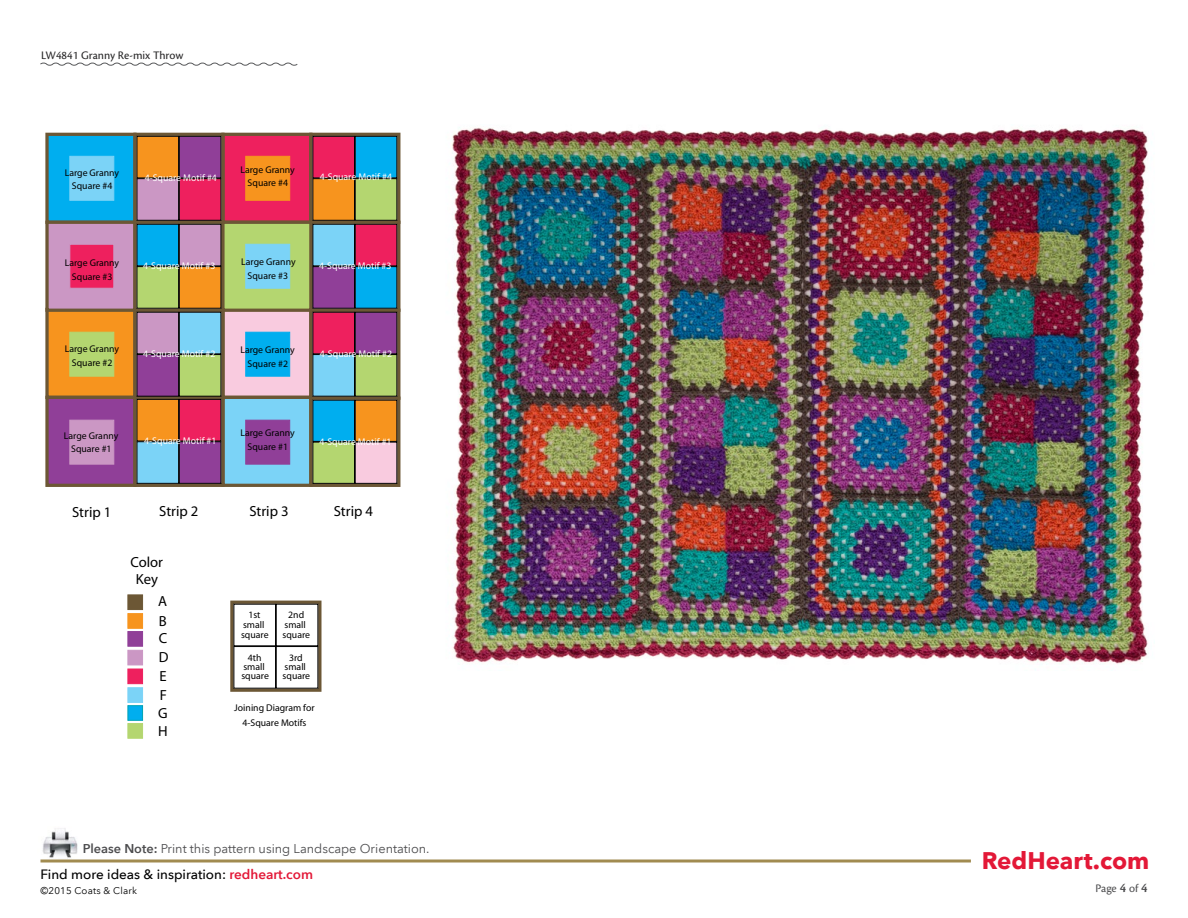
<style>
.page{position:relative;width:1188px;height:918px;background:#fff}
.page>*{position:absolute;margin:0;border:0;box-sizing:border-box;transform-origin:0 0}
.t1{font:700 24px "Avenir Next LT Pro";color:#e31837}
.t2{font:14.7px/19.2px "Myriad";color:#000}
.t3{font:500 13.5px "Avenir Next LT Pro";color:#000}
.t4{font:12.75px "Avenir Next LT Pro";color:#4d4d4f}
.t5{font:12px "Cronos Pro Capt";color:#292829}
.t6{font:12px "Cronos Pro";color:#4d4d4f}
.t7{font:9.75px/13.5px "Myriad";color:#000;text-align:center}
.t8{font:9.75px "Myriad";color:#fff}
.t9{font:9.75px "Avenir Next LT Pro";letter-spacing:.02em;color:#000}
.s1{font-weight:600}
.s2{font-weight:600;color:#e31837}
.s3{font-family:"Cronos Pro Semibold Subh";font-size:13.5px}
</style>
<div class="page">
<hr style="left:40px;top:860px;width:931px;height:2px;background:#a18b50">
<img style="left:42px;top:828px;width:36px;height:30px">
<svg style="left:40px;top:62px;width:258px;height:4px"></svg>
<div style="left:45px;top:308px;width:92px;height:91px;background:#f7941e;border:3px solid #6c5735"></div>
<div style="left:221px;top:308px;width:92px;height:91px;background:#f9cbdf"></div>
<div style="left:45px;top:133px;width:92px;height:91px;background:#00aeef;border:3px solid #6c5735"></div>
<div style="left:221px;top:133px;width:92px;height:91px;background:#ee205e;border:3px solid #6c5735"></div>
<div style="left:45px;top:396px;width:92px;height:91px;background:#903f98;border:3px solid #6c5735"></div>
<div style="left:221px;top:396px;width:92px;height:91px;background:#7bd3f7;border:3px solid #6c5735"></div>
<div style="left:45px;top:221px;width:92px;height:91px;background:#cb97c4;border:3px solid #6c5735"></div>
<svg style="left:133px;top:133px;width:92px;height:88px"></svg>
<svg style="left:309px;top:133px;width:91px;height:88px"></svg>
<svg style="left:133px;top:312px;width:92px;height:84px"></svg>
<svg style="left:309px;top:312px;width:91px;height:85px"></svg>
<svg style="left:133px;top:396px;width:92px;height:91px"></svg>
<svg style="left:309px;top:397px;width:91px;height:90px"></svg>
<svg style="left:133px;top:221px;width:88px;height:91px"></svg>
<svg style="left:313px;top:221px;width:87px;height:91px"></svg>
<div style="left:221px;top:221px;width:92px;height:91px;background:#b4d670;border:3px solid #6c5735"></div>
<div style="left:69px;top:156px;width:45px;height:45px;background:#7bd3f7;border:1px solid #7bd3f7"></div>
<div style="left:69px;top:244px;width:45px;height:45px;background:#ee205e;border:1px solid #cb97c4"></div>
<div style="left:69px;top:332px;width:45px;height:45px;background:#b4d670;border:1px solid #b4d670"></div>
<div style="left:69px;top:420px;width:45px;height:45px;background:#cb97c4;border:1px solid #cb97c4"></div>
<div style="left:245px;top:420px;width:45px;height:45px;background:#903f98;border:1px solid #903f98"></div>
<div style="left:245px;top:332px;width:45px;height:45px;background:#00aeef;border:1px solid #00aeef"></div>
<div style="left:245px;top:244px;width:45px;height:45px;background:#7bd3f7;border:1px solid #7bd3f7"></div>
<div style="left:245px;top:156px;width:45px;height:45px;background:#f7941e;border:1px solid #f7941e"></div>
<div style="left:179px;top:178px;width:42px;height:43px;background:#ee205e;border:1px solid #000"></div>
<div style="left:355px;top:178px;width:42px;height:43px;background:#b4d670;border:1px solid #000"></div>
<div style="left:179px;top:354px;width:42px;height:43px;background:#b4d670;border:1px solid #000"></div>
<div style="left:355px;top:354px;width:42px;height:43px;background:#b4d670;border:1px solid #000"></div>
<div style="left:179px;top:441px;width:42px;height:43px;background:#903f98;border:1px solid #000"></div>
<div style="left:355px;top:442px;width:42px;height:42px;background:#f9cbdf"></div>
<div style="left:179px;top:266px;width:42px;height:43px;background:#f7941e;border:1px solid #000"></div>
<div style="left:355px;top:266px;width:42px;height:43px;background:#00aeef;border:1px solid #000"></div>
<div style="left:137px;top:136px;width:42px;height:42px;background:#f7941e;border:1px solid #000"></div>
<div style="left:312px;top:136px;width:43px;height:42px;background:#ee205e;border:1px solid #000"></div>
<div style="left:137px;top:312px;width:42px;height:42px;background:#cb97c4"></div>
<div style="left:312px;top:312px;width:43px;height:42px;background:#ee205e"></div>
<div style="left:137px;top:399px;width:42px;height:42px;background:#f7941e;border:1px solid #000"></div>
<div style="left:312px;top:400px;width:43px;height:42px;background:#00aeef;border:1px solid #000"></div>
<div style="left:137px;top:224px;width:42px;height:42px;background:#00aeef;border:1px solid #000"></div>
<div style="left:312px;top:224px;width:43px;height:42px;background:#7bd3f7;border:1px solid #000"></div>
<div style="left:179px;top:136px;width:42px;height:42px;background:#903f98;border:1px solid #000"></div>
<div style="left:355px;top:136px;width:42px;height:42px;background:#00aeef"></div>
<div style="left:179px;top:312px;width:42px;height:42px;background:#7bd3f7"></div>
<div style="left:355px;top:312px;width:42px;height:42px;background:#903f98;border:1px solid #000"></div>
<div style="left:179px;top:399px;width:42px;height:42px;background:#ee205e;border:1px solid #000"></div>
<div style="left:355px;top:400px;width:42px;height:42px;background:#f7941e"></div>
<div style="left:179px;top:224px;width:42px;height:42px;background:#cb97c4;border:1px solid #000"></div>
<div style="left:355px;top:224px;width:42px;height:42px;background:#ee205e"></div>
<div style="left:137px;top:178px;width:42px;height:43px;background:#cb97c4;border:1px solid #000"></div>
<div style="left:312px;top:178px;width:43px;height:43px;background:#f7941e;border:1px solid #000"></div>
<div style="left:137px;top:354px;width:42px;height:43px;background:#903f98;border:1px solid #000"></div>
<div style="left:312px;top:354px;width:43px;height:43px;background:#7bd3f7;border:1px solid #000"></div>
<div style="left:137px;top:441px;width:42px;height:43px;background:#7bd3f7;border:1px solid #000"></div>
<div style="left:312px;top:442px;width:43px;height:42px;background:#b4d670;border:1px solid #000"></div>
<div style="left:137px;top:266px;width:42px;height:43px;background:#b4d670;border:1px solid #000"></div>
<div style="left:312px;top:266px;width:43px;height:43px;background:#903f98;border:1px solid #000"></div>
<div style="left:127px;top:705px;width:16px;height:16px;background:#00aeef;border:1px solid #00a3b4"></div>
<div style="left:127px;top:687px;width:16px;height:16px;background:#7bd3f7;border:1px solid #7bd3f7"></div>
<div style="left:127px;top:595px;width:16px;height:15px;background:#6c5735;border:1px solid #6c5735"></div>
<div style="left:127px;top:613px;width:16px;height:16px;background:#f7941e;border:1px solid #f7941e"></div>
<div style="left:127px;top:631px;width:16px;height:16px;background:#903f98;border:1px solid #903f98"></div>
<div style="left:127px;top:650px;width:16px;height:15px;background:#cb97c4;border:1px solid #cb97c4"></div>
<div style="left:127px;top:669px;width:16px;height:15px;background:#ee205e;border:1px solid #ee205e"></div>
<div style="left:127px;top:723px;width:16px;height:16px;background:#b4d670;border:1px solid #b4d670"></div>
<div style="left:230px;top:601px;width:91px;height:91px;border:3px solid #6c5735"></div>
<div style="left:276px;top:646px;width:42px;height:43px;background:#fff"></div>
<div style="left:233px;top:604px;width:43px;height:42px;background:#fff"></div>
<div style="left:276px;top:604px;width:42px;height:42px;background:#fff"></div>
<div style="left:233px;top:646px;width:43px;height:43px;background:#fff;border:1px solid #000"></div>
<img style="left:452px;top:127px;width:696px;height:537px">
<p class="t5" style="left:41px;top:48px;width:144px">LW4841 Granny Re-mix Throw</p>
<p class="t7" style="left:65px;top:166px;width:56px">Large Granny<br>Square #4</p>
<p class="t7" style="left:240px;top:163px;width:56px">Large Granny<br>Square #4</p>
<p class="t8" style="left:145px;top:173px;width:74px">4-Square Motif #4</p>
<p class="t8" style="left:320px;top:172px;width:74px">4-Square Motif #4</p>
<p class="t7" style="left:65px;top:257px;width:56px">Large Granny<br>Square #3</p>
<p class="t7" style="left:241px;top:256px;width:56px">Large Granny<br>Square #3</p>
<p class="t8" style="left:143px;top:261px;width:74px">4-Square Motif #3</p>
<p class="t8" style="left:319px;top:261px;width:74px">4-Square Motif #3</p>
<p class="t7" style="left:65px;top:343px;width:56px">Large Granny<br>Square #2</p>
<p class="t7" style="left:240px;top:344px;width:56px">Large Granny<br>Square #2</p>
<p class="t8" style="left:143px;top:348px;width:74px">4-Square Motif #2</p>
<p class="t8" style="left:320px;top:349px;width:74px">4-Square Motif #2</p>
<h2 class="t2" style="left:287px;top:420px;width:9px">B</h2>
<p class="t7" style="left:64px;top:429px;width:56px">Large Granny<br>Square #1</p>
<p class="t7" style="left:240px;top:427px;width:56px">Large Granny<br>Square #1</p>
<p class="t8" style="left:144px;top:436px;width:74px">4-Square Motif #1</p>
<p class="t8" style="left:319px;top:436px;width:74px">4-Square Motif #1</p>
<h2 class="t2" style="left:72px;top:503px;width:41px">Strip 1</h2>
<h2 class="t2" style="left:159px;top:502px;width:41px">Strip 2</h2>
<h2 class="t2" style="left:249px;top:502px;width:41px">Strip 3</h2>
<h2 class="t2" style="left:334px;top:502px;width:41px">Strip 4</h2>
<h2 class="t2" style="left:130px;top:555px;width:34px;line-height:16.8px;text-align:center">Color<br>Key</h2>
<h2 class="t2" style="left:158px;top:592px;width:10px">A<br>B</h2>
<h2 class="t2" style="left:159px;top:629px;width:11px;text-align:justify">C D E</h2>
<h2 class="t2" style="left:160px;top:686px;width:9px">F</h2>
<h2 class="t2" style="left:158px;top:704px;width:11px">G</h2>
<h2 class="t2" style="left:158px;top:722px;width:11px">H</h2>
<p class="t7" style="left:241px;top:611px;width:29px;line-height:9.6px">1st small square</p>
<p class="t7" style="left:283px;top:611px;width:29px;line-height:9.6px">2nd small square</p>
<p class="t7" style="left:283px;top:653px;width:29px;line-height:9.1px">3rd small square</p>
<p class="t7" style="left:248px;top:652px;width:15px">4th</p>
<p class="t7" style="left:241px;top:662px;width:29px;line-height:9.6px;text-align:left">small square</p>
<p class="t7" style="left:286px;top:666px;width:42px">Square #3</p>
<p class="t7" style="left:234px;top:700px;width:82px;line-height:15.1px">Joining Diagram for<br>4-Square Motifs</p>
<p class="t7" style="left:285px;top:839px;width:42px">Square #1</p>
<h3 class="t4" style="left:83px;top:841px;width:348px"><span class="s1">Please Note:</span> Print this pattern using Landscape Orientation.</h3>
<p class="t9" style="left:40px;top:885px;width:98px">©2015 Coats &amp; Clark</p>
<p class="t7" style="left:120px;top:844px;width:15px">4th</p>
<p class="t7" style="left:161px;top:843px;width:15px">3rd</p>
<h3 class="t3" style="left:40px;top:866px;width:274px">Find more ideas &amp; inspiration: <span class="s2">redheart.com</span></h3>
<h1 class="t1" style="left:982px;top:846px;width:169px">RedHeart.com</h1>
<p class="t6" style="left:1095px;top:881px;width:54px">Page <span class="s3">4</span> of <span class="s3">4</span></p>
</div>
